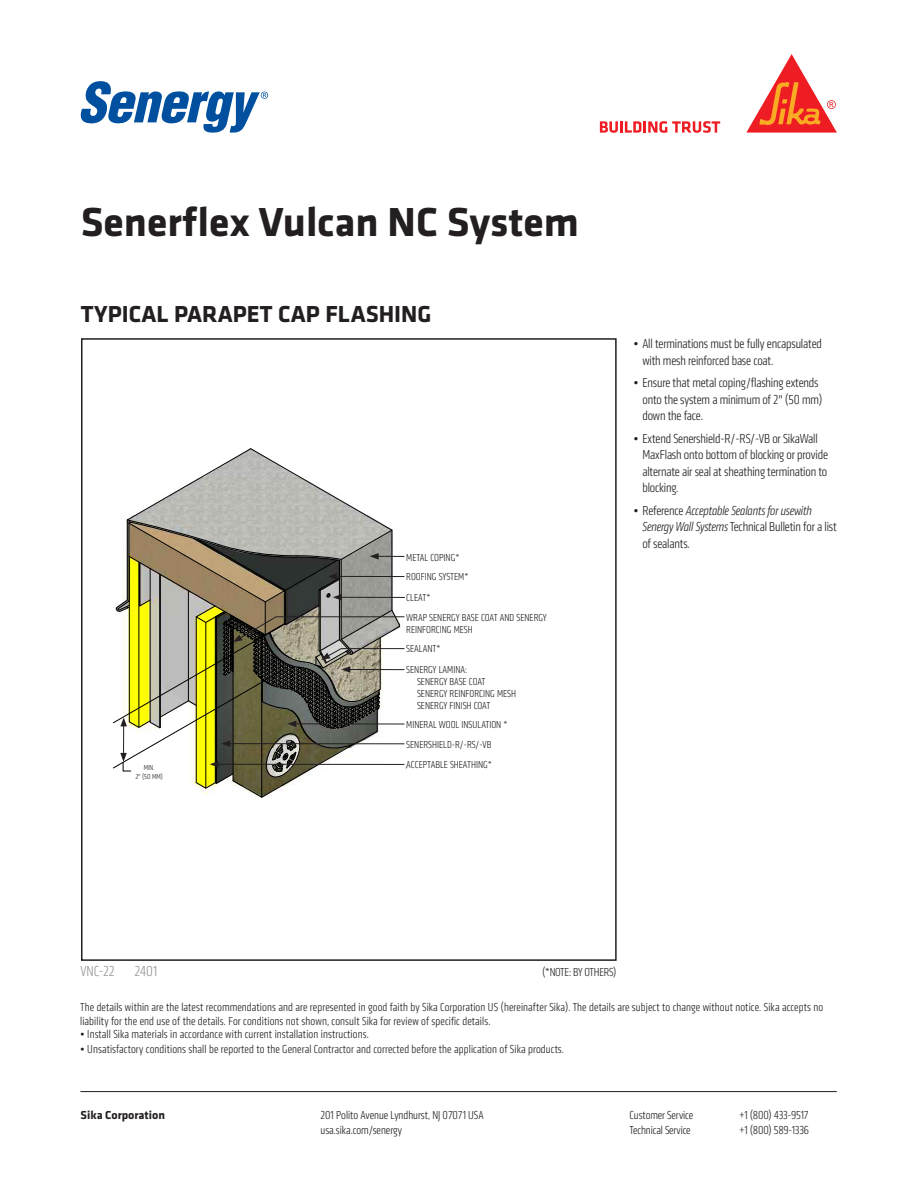
<style>
.page{position:relative;width:918px;height:1188px;background:#fff}
.page>*{position:absolute;margin:0;border:0;box-sizing:border-box;transform-origin:0 0}
.t1{font:700 42px "Klavika";color:#231f20}
.Detail_Product_Descr{font:700 24px "Klavika";color:#231f20}
.Detail_Number{font:300 condensed 15px "Klavika";color:#939598}
.Bulleted_List{font:300 condensed 13.5px/16.5px "Klavika";letter-spacing:-.01em;color:#231f20}
.t2{font:300 condensed 12px/13.5px "Klavika";letter-spacing:.01em;color:#231f20}
.t3{font:300 condensed 12px "Klavika";letter-spacing:-.015em;color:#231f20}
.t4{font:300 condensed 12px "Klavika";letter-spacing:-.02em;color:#231f20}
.t5{font:700 12px "Klavika";color:#231f20}
.Leader_Notes{font:300 condensed 10.5px/12px "Klavika";color:#231f20}
.Leader_Notes-2{font:300 condensed 7.5px "Klavika";color:#231f20}
.s1{font-style:italic}
</style>
<div class="page">
<div style="left:81px;top:338px;width:536px;height:623px;border:2px solid #231f20"></div>
<svg style="left:600px;top:121px;width:120px;height:12px"></svg>
<svg style="left:746px;top:54px;width:91px;height:79px"></svg>
<svg style="left:81px;top:81px;width:187px;height:52px"></svg>
<hr style="left:80px;top:1091px;width:757px;height:1px;background:#231f20">
<svg style="left:113px;top:449px;width:294px;height:348px"></svg>
<h1 class="t1" style="left:81px;top:191px;width:500px">Senerflex Vulcan NC System</h1>
<p class="Detail_Product_Descr" style="left:81px;top:297px;width:352px">TYPICAL PARAPET CAP FLASHING</p>
<p class="Leader_Notes" style="left:406px;top:552px;width:55px">METAL COPING*</p>
<p class="Leader_Notes" style="left:406px;top:571px;width:64px">ROOFING SYSTEM*</p>
<p class="Leader_Notes" style="left:406px;top:592px;width:26px">CLEAT*</p>
<p class="Leader_Notes" style="left:406px;top:612px;width:142px">WRAP SENERGY BASE COAT AND SENERGY<br>REINFORCING MESH</p>
<p class="Leader_Notes" style="left:406px;top:643px;width:36px">SEALANT*</p>
<p class="Leader_Notes" style="left:417px;top:664px;width:100px;text-indent:-11px">SENERGY LAMINA:<br>SENERGY BASE COAT<br>SENERGY REINFORCING MESH<br>SENERGY FINISH COAT</p>
<p class="Leader_Notes" style="left:406px;top:719px;width:103px">MINERAL WOOL INSULATION *</p>
<p class="Leader_Notes" style="left:406px;top:738px;width:87px">SENERSHIELD-R/-RS/-VB</p>
<p class="Leader_Notes-2" style="left:144px;top:763px;width:12px">MIN.</p>
<p class="Leader_Notes" style="left:406px;top:759px;width:87px">ACCEPTABLE SHEATHING*</p>
<p class="Leader_Notes-2" style="left:135px;top:772px;width:29px">2" (50 MM)</p>
<p class="Bulleted_List" style="left:642px;top:336px;width:181px;text-indent:-9px">• All terminations must be fully encapsulated with mesh reinforced base coat.</p>
<p class="Bulleted_List" style="left:642px;top:375px;width:182px;text-indent:-9px">• Ensure that metal coping/flashing extends onto the system a minimum of 2" (50 mm) down the face.</p>
<p class="Bulleted_List" style="left:642px;top:430px;width:187px;text-indent:-9px">• Extend Senershield-R/-RS/-VB or SikaWall MaxFlash onto bottom of blocking or provide alternate air seal at sheathing termination to blocking.</p>
<p class="Bulleted_List" style="left:642px;top:502px;width:196px;text-indent:-9px">• Reference <span class="s1">Acceptable Sealants for usewith<br>Senergy Wall Systems</span> Technical Bulletin for a list of sealants.</p>
<p class="Detail_Number" style="left:80px;top:963px;width:36px">VNC-22</p>
<p class="Detail_Number" style="left:134px;top:963px;width:24px">2401</p>
<p class="t4" style="left:542px;top:966px;width:76px">(*NOTE: BY OTHERS)</p>
<p class="t2" style="left:80px;top:1001px;width:745px">The details within are the latest recommendations and are represented in good faith by Sika Corporation US (hereinafter Sika). The details are subject to change without notice. Sika accepts no liability for the end use of the details. For conditions not shown, consult Sika for review of specific details.</p>
<p class="t2" style="left:80px;top:1028px;width:290px">• Install Sika materials in accordance with current installation instructions.</p>
<p class="t2" style="left:80px;top:1043px;width:485px">• Unsatisfactory conditions shall be reported to the General Contractor and corrected before the application of Sika products.</p>
<p class="t5" style="left:81px;top:1106px;width:86px">Sika Corporation</p>
<p class="t2" style="left:321px;top:1108px;width:165px">201 Polito Avenue Lyndhurst, NJ 07071 USA</p>
<p class="t2" style="left:630px;top:1108px;width:65px">Customer Service</p>
<p class="t3" style="left:739px;top:1108px;width:71px">+1 (800) 433-9517</p>
<p class="t2" style="left:321px;top:1123px;width:83px">usa.sika.com/senergy</p>
<p class="t2" style="left:630px;top:1123px;width:63px">Technical Service</p>
<p class="t3" style="left:739px;top:1123px;width:71px">+1 (800) 589-1336</p>
</div>
